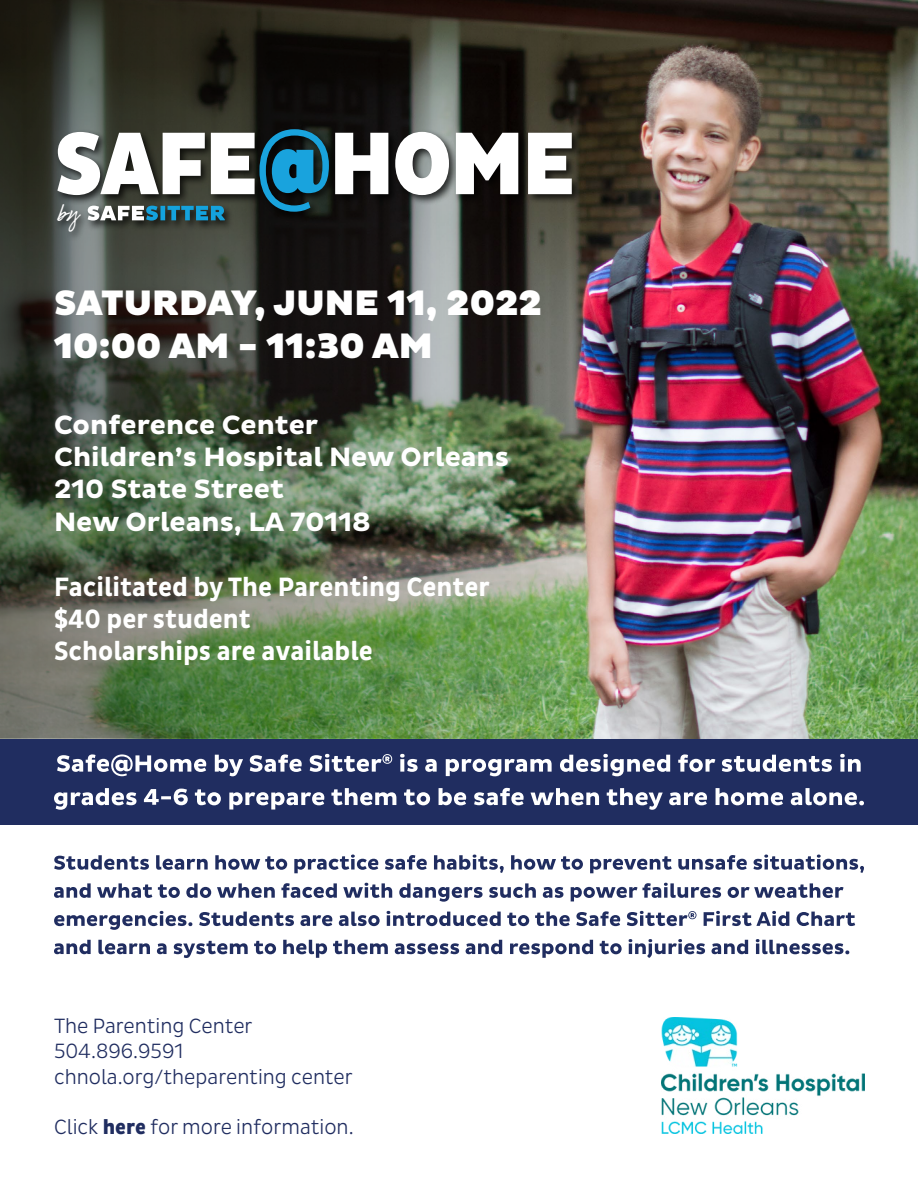
<style>
.page{position:relative;width:918px;height:1188px;background:#fff}
.page>*{position:absolute;margin:0;border:0;box-sizing:border-box;transform-origin:0 0}
.t1{font:900 90.3px "Pluto Sans Cond";letter-spacing:-.025em;color:#fff}
.t2{font:900 36px/43.2px "Pluto Sans";color:#fff}
.t3{font:700 27px/32.4px "Pluto Sans";color:#fff}
.t4{font:700 27px/32.4px "Pluto Sans Cond";color:#fff}
.t5{font:300 21px/25.2px "Pluto Sans Cond";color:#202d60}
.t6{font:18px "DJB Whata Babe";color:#fff}
.s1{color:#19a3dd}
.s2{font-weight:800}
</style>
<div class="page">
<img style="left:595px;top:0;width:323px;height:739px">
<img style="left:0;top:0;width:595px;height:739px">
<img style="left:0;top:0;width:572px;height:737px">
<div style="left:0;top:739px;width:918px;height:86px;background:#202d60"></div>
<svg style="left:54px;top:788px;width:810px;height:22px"></svg>
<svg style="left:57px;top:754px;width:804px;height:22px"></svg>
<div style="left:55px;top:126px;width:527px;height:115px;background:#000;opacity:.75"></div>
<svg style="left:88px;top:206px;width:137px;height:15px"></svg>
<svg style="left:54px;top:939px;width:795px;height:19px"></svg>
<svg style="left:54px;top:911px;width:801px;height:19px"></svg>
<svg style="left:54px;top:883px;width:790px;height:19px"></svg>
<svg style="left:54px;top:855px;width:810px;height:18px"></svg>
<img style="left:661px;top:1017px;width:203px;height:117px">
<h1 class="t1" style="left:54px;top:112px;width:523px">SAFE<span class="s1">@</span>HOME</h1>
<p class="t6" style="left:57px;top:204px;width:23px">by</p>
<h2 class="t2" style="left:54px;top:282px;width:490px">SATURDAY, JUNE 11, 2022<br>10:00 AM - 11:30 AM</h2>
<p class="t3" style="left:54px;top:409px;width:456px">Conference Center<br>Children’s Hospital New Orleans<br>210 State Street<br>New Orleans, LA 70118</p>
<p class="t4" style="left:54px;top:571px;width:438px">Facilitated by The Parenting Center $40 per student<br>Scholarships are available</p>
<p class="t5" style="left:54px;top:1014px;width:300px">The Parenting Center<br>504.896.9591 chnola.org/theparenting center</p>
<p class="t5" style="left:54px;top:1114px;width:301px">Click <span class="s2">here</span> for more information.</p>
</div>
